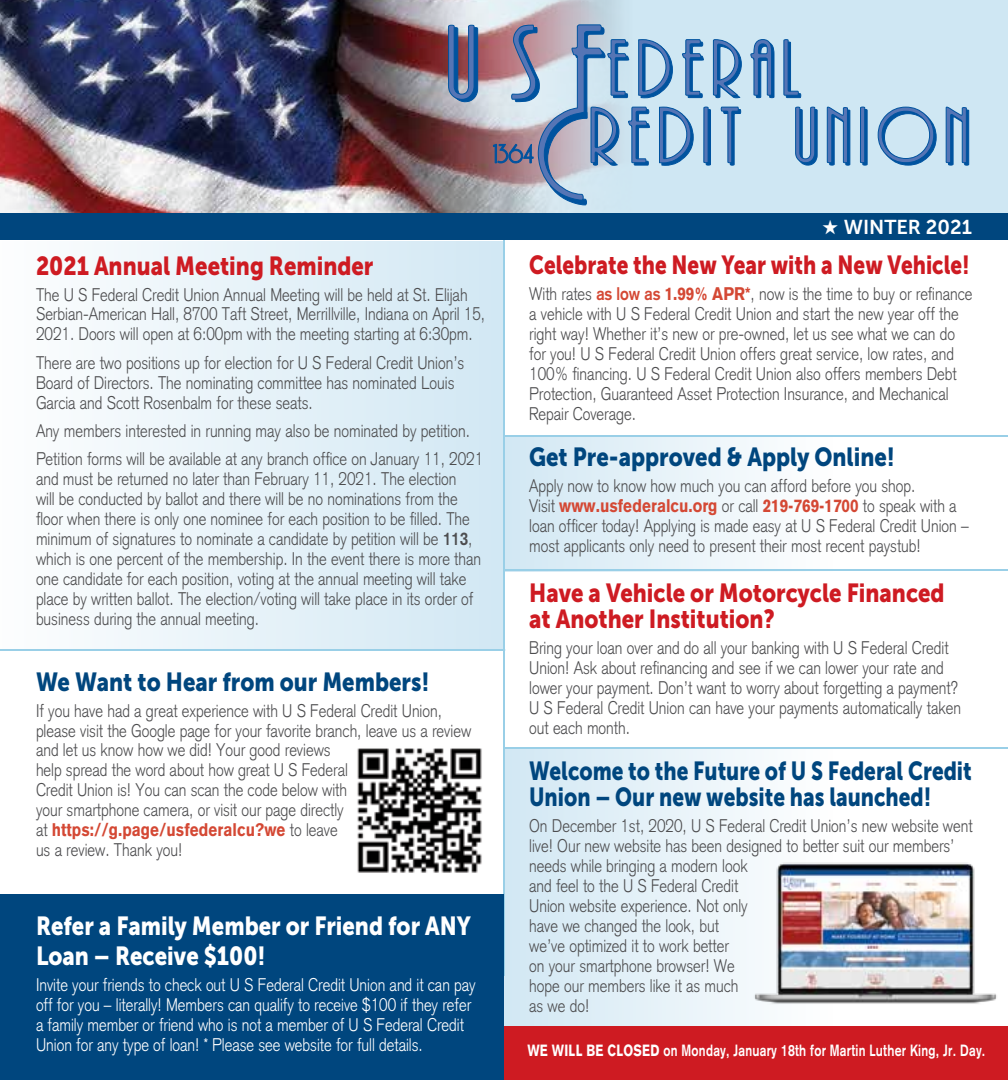
<style>
.page{position:relative;width:1008px;height:1080px;background:#fff}
.page>*{position:absolute;margin:0;border:0;box-sizing:border-box;transform-origin:0 0}
.t1{font:26px/26px "Museo Sans 900";color:#ce1b22;scale:.85 1}
.t2{font:26px/26px "Museo Sans 900";color:#00467e;scale:.8 1}
.t3{font:26px "Museo Sans 900";color:#00467e;scale:.85 1}
.t4{font:26px/30px "Museo Sans 900";color:#fff;scale:.85 1}
.t5{font:26px "Museo Sans 900";color:#ce1b22;scale:.8 1}
.t6{font:20px "Museo Sans 700";color:#fff}
.t7{font:300 18px/20px "Akzidenz Grotesk";color:#4d4d4f;scale:.85 1}
.t8{font:300 18px/20px "Akzidenz Grotesk";color:#fff;scale:.85 1}
.t9{font:700 16px "Akzidenz Grotesk";letter-spacing:.02em;color:#fff;scale:.77 1}
.s1{font-weight:700}
.s2{font-weight:900;color:#d44834}
.s3{font-weight:700;color:#d44834}
.s4{font-weight:900}
</style>
<div class="page">
<div style="left:504px;top:748px;width:329px;height:278px;background:linear-gradient(to right,#d2e7f4,#fefefe)"></div>
<div style="left:0;top:241px;width:503px;height:409px;background:linear-gradient(to right,#fdfdfe,#d2e8f4)"></div>
<div style="left:504px;top:436px;width:329px;height:136px;background:linear-gradient(to right,#d2e7f4,#fefefe)"></div>
<hr style="left:503px;top:240px;width:2px;height:736px;background:#99cfe7">
<div style="left:503px;top:1026px;width:505px;height:54px;background:#ce1b22"></div>
<div style="left:0;top:894px;width:504px;height:186px;background:#00467e"></div>
<div style="left:0;top:0;width:1008px;height:214px;background:#cfe7f3"></div>
<img style="left:0;top:0;width:619px;height:213px">
<svg style="left:750px;top:39px;width:25px;height:60px"></svg>
<svg style="left:783px;top:39px;width:19px;height:60px"></svg>
<svg style="left:795px;top:106px;width:23px;height:60px"></svg>
<svg style="left:826px;top:106px;width:25px;height:60px"></svg>
<svg style="left:860px;top:106px;width:8px;height:60px"></svg>
<svg style="left:877px;top:106px;width:60px;height:60px"></svg>
<svg style="left:945px;top:106px;width:25px;height:60px"></svg>
<svg style="left:448px;top:24px;width:31px;height:79px;background:#596f9d"></svg>
<svg style="left:493px;top:24px;width:249px;height:182px"></svg>
<div style="left:0;top:213px;width:1008px;height:27px;background:#00467e"></div>
<hr style="left:0;top:649px;width:505px;height:2px;background:#99cfe7">
<hr style="left:504px;top:435px;width:504px;height:2px;background:#99cfe7">
<img style="left:357px;top:748px;width:125px;height:125px">
<hr style="left:504px;top:569px;width:504px;height:2px;background:#99cfe7">
<hr style="left:504px;top:747px;width:504px;height:2px;background:#99cfe7">
<img style="left:748px;top:857px;width:249px;height:151px">
<h1 class="t1" style="left:36px;top:252px;width:399px">2021 Annual Meeting Reminder</h1>
<p class="t7" style="left:36px;top:284px;width:530px">The U S Federal Credit Union Annual Meeting will be held at St. Elijah<br>Serbian-American Hall, 8700 Taft Street, Merrillville, Indiana on April 15,<br>2021. Doors will open at 6:00pm with the meeting starting at 6:30pm.</p>
<p class="t7" style="left:36px;top:352px;width:506px">There are two positions up for election for U S Federal Credit Union’s<br>Board of Directors. The nominating committee has nominated Louis<br>Garcia and Scott Rosenbalm for these seats.</p>
<p class="t7" style="left:36px;top:416px;width:528px;line-height:28px">Any members interested in running may also be nominated by petition.<br>Petition forms will be available at any branch office on January 11, 2021</p>
<p class="t7" style="left:36px;top:468px;width:525px">and must be returned no later than February 11, 2021. The election<br>will be conducted by ballot and there will be no nominations from the floor when there is only one nominee for each position to be filled. The minimum of signatures to nominate a candidate by petition will be <span class="s1">113</span>, which is one percent of the membership. In the event there is more than one candidate for each position, voting at the annual meeting will take place by written ballot. The election/voting will take place in its order of business during the annual meeting.</p>
<h1 class="t3" style="left:36px;top:667px;width:465px">We Want to Hear from our Members!</h1>
<p class="t7" style="left:36px;top:700px;width:514px">If you have had a great experience with U S Federal Credit Union, please visit the Google page for your favorite branch, leave us a review and let us know how we did! Your good reviews<br>help spread the word about how great U S Federal<br>Credit Union is! You can scan the code below with<br>your smartphone camera, or visit our page directly<br>at <span class="s2">https://g.page/usfederalcu?we</span> to leave<br>us a review. Thank you!</p>
<h1 class="t4" style="left:36px;top:911px;width:513px">Refer a Family Member or Friend for ANY<br>Loan – Receive $100!</h1>
<p class="t8" style="left:36px;top:975px;width:519px">Invite your friends to check out U S Federal Credit Union and it can pay off for you – literally! Members can qualify to receive $100 if they refer a family member or friend who is not a member of U S Federal Credit Union for any type of loan! * Please see website for full details.</p>
<p class="t6" style="left:822px;top:216px;width:151px">★ WINTER 2021</p>
<h1 class="t5" style="left:529px;top:250px;width:552px">Celebrate the New Year with a New Vehicle!</h1>
<p class="t7" style="left:529px;top:284px;width:523px">With rates <span class="s3">as low as</span> <span class="s2">1.99% APR*</span>, now is the time to buy or refinance a vehicle with U S Federal Credit Union and start the new year off the right way! Whether it’s new or pre-owned, let us see what we can do for you! U S Federal Credit Union offers great service, low rates, and 100% financing. U S Federal Credit Union also offers members Debt Protection, Guaranteed Asset Protection Insurance, and Mechanical Repair Coverage.</p>
<h1 class="t3" style="left:529px;top:442px;width:432px">Get Pre-approved &amp; Apply Online!</h1>
<p class="t7" style="left:529px;top:476px;width:519px">Apply now to know how much you can afford before you shop.<br>Visit <span class="s2">www.usfederalcu.org</span> or call <span class="s2">219-769-1700</span> to speak with a loan officer today! Applying is made easy at U S Federal Credit Union – most applicants only need to present their most recent paystub!</p>
<h1 class="t1" style="left:529px;top:579px;width:490px">Have a Vehicle or Motorcycle Financed at Another Institution?</h1>
<p class="t7" style="left:529px;top:638px;width:510px">Bring your loan over and do all your banking with U S Federal Credit Union! Ask about refinancing and see if we can lower your rate and lower your payment. Don’t want to worry about forgetting a payment?<br>U S Federal Credit Union can have your payments automatically taken out each month.</p>
<h1 class="t2" style="left:529px;top:757px;width:555px">Welcome to the Future of U S Federal Credit<br>Union – Our new website has launched!</h1>
<p class="t7" style="left:529px;top:816px;width:523px">On December 1st, 2020, U S Federal Credit Union’s new website went live! Our new website has been designed to better suit our members’ needs while bringing a modern look<br>and feel to the U S Federal Credit<br>Union website experience. Not only<br>have we changed the look, but<br>we’ve optimized it to work better<br>on your smartphone browser! We<br>hope our members like it as much<br>as we do!</p>
<p class="t9" style="left:527px;top:1041px;width:596px"><span class="s4">WE WILL BE CLOSED</span> on Monday, January 18th for Martin Luther King, Jr. Day.</p>
</div>
